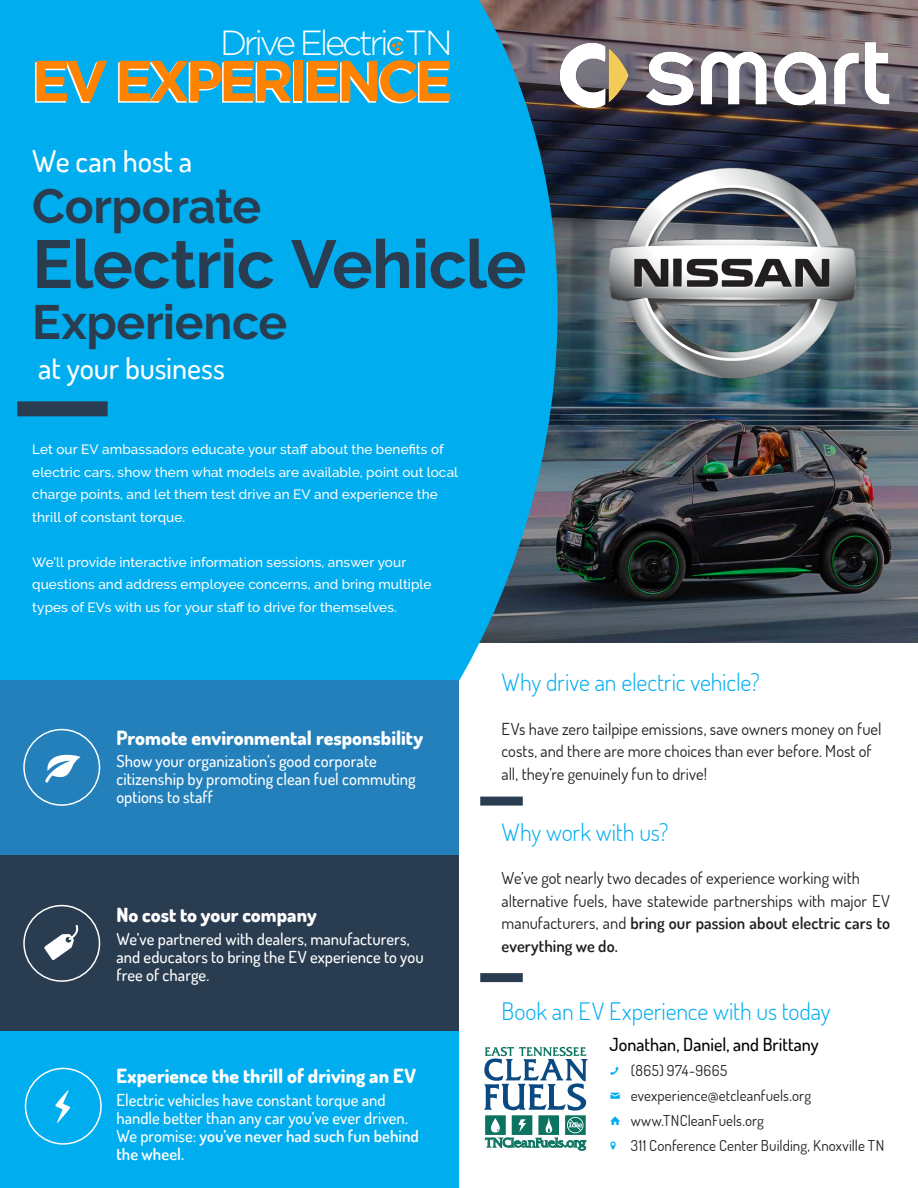
<style>
.page{position:relative;width:918px;height:1188px;background:#fff}
.page>*{position:absolute;margin:0;border:0;box-sizing:border-box;transform-origin:0 0}
.Symbol{font:75px "Entypo";color:#fff}
.Symbol-2{font:70.5px "Entypo";color:#fff}
.Title_2_Main-Color-1{font:700 67.5px "Raleway";letter-spacing:-.01em;color:#2a3d50}
.t1{font:700 57.6px "Gotham";letter-spacing:-.09em;color:#ff8300}
.Title_2_Main-Color-1-2{font:700 48px "Raleway";letter-spacing:-.01em;color:#2a3d50}
.t2{font:300 34.8px "Gotham";letter-spacing:-.095em;color:#fff}
.Title_1{font:500 30px "Dosis";letter-spacing:-.005em;color:#fff}
.Title_Main_Color_1{font:300 24px "Dosis";letter-spacing:-.005em;color:#00aeef}
.Box_1__Title{font:800 19.5px "Dosis";color:#fff}
.Contact{font:500 18px "Dosis";color:#000}
.Box_1__Text{font:500 16.5px/18px "Dosis";color:#fff}
.Body_Text{font:16.5px/22.5px "Dosis";color:#231f20;text-align:justify}
.Title_Main_Color_1-2{font:16.5px/22.5px "Dosis";color:#231f20}
.Contact-2{font:15px "Dosis";letter-spacing:.005em;color:#231f20}
.Contact-3{font:15px "Dosis";letter-spacing:.025em;color:#231f20}
.Title_Text{font:500 13.5px/22.5px "Raleway";letter-spacing:.01em;color:#fff}
.t3{font:12px "Lyon";letter-spacing:-.005em;color:#0e7461}
.s1{color:#fff}
.s2{font-weight:600}
.s3{font-family:"Entypo";font-size:21px;color:#00aeef}
</style>
<div class="page">
<img style="left:606px;top:0;width:312px;height:643px">
<svg style="left:0;top:0;width:606px;height:797px;background:#14a7df"></svg>
<div style="left:0;top:680px;width:459px;height:176px;background:#2380bb"></div>
<div style="left:0;top:1015px;width:459px;height:173px;background:#00aeef"></div>
<div style="left:0;top:856px;width:459px;height:175px;background:#2a3d50"></div>
<img style="left:551px;top:36px;width:347px;height:77px">
<img style="left:609px;top:166px;width:247px;height:212px">
<div style="left:17px;top:401px;width:91px;height:15px;background:#2a3d50"></div>
<div style="left:23px;top:729px;width:77px;height:77px;border:2px solid #fff;border-radius:50%"></div>
<div style="left:23px;top:905px;width:77px;height:77px;border:2px solid #fff;border-radius:50%"></div>
<div style="left:25px;top:1068px;width:77px;height:77px;border:2px solid #fff;border-radius:50%"></div>
<svg style="left:391px;top:41px;width:11px;height:11px"></svg>
<div style="left:480px;top:797px;width:43px;height:9px;background:#2a3d50"></div>
<div style="left:480px;top:973px;width:43px;height:9px;background:#2a3d50"></div>
<svg style="left:484px;top:1047px;width:104px;height:104px"></svg>
<p class="t2" style="left:220px;top:24px;width:234px">Drive ElectricTN</p>
<p class="t1" style="left:30px;top:47px;width:425px"><span class="s1">EV</span> EXPERIENCE</p>
<p class="Title_1" style="left:32px;top:142px;width:162px">We can host a</p>
<p class="Title_2_Main-Color-1-2" style="left:32px;top:179px;width:230px">Corporate</p>
<p class="Title_2_Main-Color-1" style="left:32px;top:226px;width:496px">Electric Vehicle</p>
<p class="Title_2_Main-Color-1-2" style="left:32px;top:295px;width:256px">Experience</p>
<p class="Title_1" style="left:38px;top:349px;width:188px">at your business</p>
<p class="Title_Text" style="left:32px;top:438px;width:427px">Let our EV ambassadors educate your staff about the benefits of electric cars, show them what models are available, point out local charge points, and let them test drive an EV and experience the thrill of constant torque.</p>
<p class="Title_Text" style="left:32px;top:551px;width:401px">We’ll provide interactive information sessions, answer your questions and address employee concerns, and bring multiple types of EVs with us for your staff to drive for themselves.</p>
<p class="Symbol" style="left:41px;top:718px;width:44px">G</p>
<p class="Box_1__Title" style="left:116px;top:725px;width:308px">Promote environmental responsbility</p>
<p class="Box_1__Text" style="left:116px;top:752px;width:301px">Show your organization’s good corporate citizenship by promoting clean fuel commuting options to staff</p>
<p class="Symbol-2" style="left:41px;top:895px;width:42px">C</p>
<p class="Symbol" style="left:51px;top:1056px;width:24px">Q</p>
<p class="Box_1__Title" style="left:116px;top:903px;width:202px">No cost to your company</p>
<p class="Box_1__Text" style="left:116px;top:929px;width:309px">We’ve partnered with dealers, manufacturers, and educators to bring the EV experience to you free of charge.</p>
<p class="Box_1__Title" style="left:116px;top:1064px;width:301px">Experience the thrill of driving an EV</p>
<p class="Box_1__Text" style="left:116px;top:1090px;width:304px">Electric vehicles have constant torque and handle better than any car you’ve ever driven.<br>We promise: <span class="s2">you’ve never had such fun behind the wheel.</span></p>
<p class="Title_Main_Color_1" style="left:502px;top:666px;width:260px">Why drive an electric vehicle?</p>
<p class="Title_Main_Color_1-2" style="left:502px;top:717px;width:381px">EVs have zero tailpipe emissions, save owners money on fuel costs, and there are more choices than ever before. Most of all, they’re genuinely fun to drive!</p>
<p class="Title_Main_Color_1" style="left:502px;top:816px;width:169px">Why work with us?</p>
<p class="Body_Text" style="left:502px;top:867px;width:360px">We’ve got nearly two decades of experience working with</p>
<p class="Body_Text" style="left:502px;top:889px;width:390px">alternative fuels, have statewide partnerships with major EV manufacturers, and <span class="s2">bring our passion about electric cars to everything we do.</span></p>
<p class="Title_Main_Color_1" style="left:502px;top:996px;width:331px">Book an EV Experience with us today</p>
<p class="t3" style="left:486px;top:1135px;width:102px">TNCleanFuels.org</p>
<p class="Contact" style="left:610px;top:1032px;width:211px">Jonathan, Daniel, and Brittany</p>
<p class="Contact-3" style="left:610px;top:1060px;width:119px"><span class="s3">!</span> (865) 974-9665</p>
<p class="Contact-2" style="left:610px;top:1086px;width:203px"><span class="s3">%</span> evexperience@etcleanfuels.org</p>
<p class="Contact-2" style="left:610px;top:1111px;width:156px"><span class="s3">ï</span> www.TNCleanFuels.org</p>
<p class="Contact-2" style="left:610px;top:1136px;width:276px"><span class="s3">0</span> 311 Conference Center Building, Knoxville TN</p>
</div>
